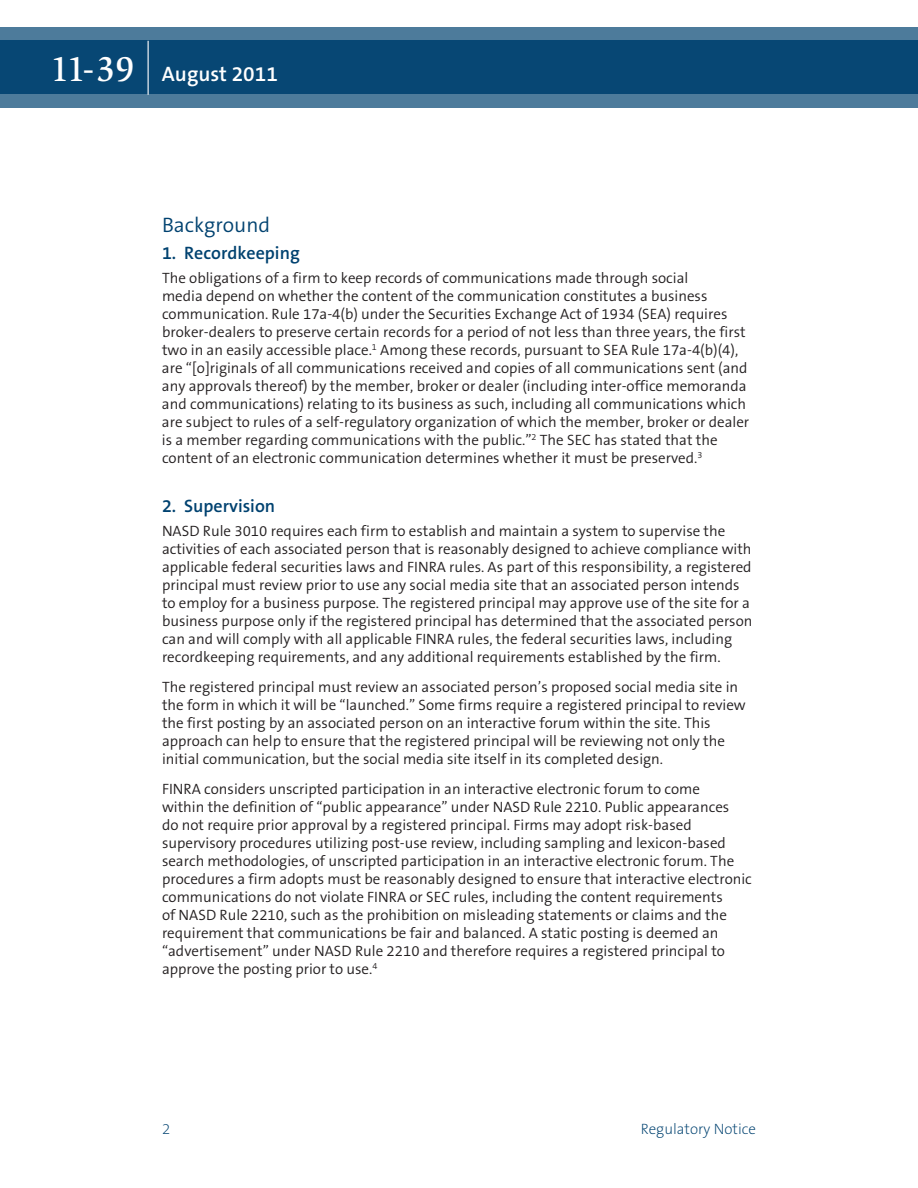
<style>
.page{position:relative;width:918px;height:1188px;background:#fff}
.page>*{position:absolute;margin:0;border:0;box-sizing:border-box;transform-origin:0 0}
.t1{font:600 21px "The Sans B6";color:#fff}
.t2{font:300 21px "The Sans B4";color:#004270}
.t3{font:600 18px "The Sans B6";color:#004270}
.t4{font:300 15px/18px "The Sans B4";color:#231f20}
.t5{font:200 15px "The Sans B2";color:#004270}
.s1{font-family:"Slimbach LT";font-weight:500;font-size:36px}
</style>
<div class="page">
<svg style="left:0;top:27px;width:917px;height:81px;background:#1e5881"></svg>
<hr style="left:148px;top:41px;width:1px;height:54px;background:#fff">
<hr style="left:917px;top:27px;width:1px;height:81px;background:#004270">
<h1 class="t1" style="left:51px;top:63px;width:229px"><span class="s1">11-39</span> August 2011</h1>
<h1 class="t2" style="left:162px;top:213px;width:110px">Background</h1>
<p class="t3" style="left:162px;top:243px;width:139px">1. Recordkeeping</p>
<p class="t4" style="left:162px;top:270px;width:589px">The obligations of a firm to keep records of communications made through social<br>media depend on whether the content of the communication constitutes a business communication. Rule 17a-4(b) under the Securities Exchange Act of 1934 (SEA) requires broker-dealers to preserve certain records for a period of not less than three years, the first two in an easily accessible place.<sup>1</sup> Among these records, pursuant to SEA Rule 17a-4(b)(4), are “[o]riginals of all communications received and copies of all communications sent (and any approvals thereof) by the member, broker or dealer (including inter-office memoranda and communications) relating to its business as such, including all communications which are subject to rules of a self-regulatory organization of which the member, broker or dealer is a member regarding communications with the public.”<sup>2</sup> The SEC has stated that the content of an electronic communication determines whether it must be preserved.<sup>3</sup></p>
<p class="t3" style="left:162px;top:496px;width:115px">2. Supervision</p>
<p class="t4" style="left:162px;top:522px;width:592px">NASD Rule 3010 requires each firm to establish and maintain a system to supervise the activities of each associated person that is reasonably designed to achieve compliance with applicable federal securities laws and FINRA rules. As part of this responsibility, a registered principal must review prior to use any social media site that an associated person intends to employ for a business purpose. The registered principal may approve use of the site for a business purpose only if the registered principal has determined that the associated person can and will comply with all applicable FINRA rules, the federal securities laws, including recordkeeping requirements, and any additional requirements established by the firm.</p>
<p class="t4" style="left:162px;top:678px;width:585px">The registered principal must review an associated person’s proposed social media site in the form in which it will be “launched.” Some firms require a registered principal to review the first posting by an associated person on an interactive forum within the site. This approach can help to ensure that the registered principal will be reviewing not only the initial communication, but the social media site itself in its completed design.</p>
<p class="t4" style="left:162px;top:780px;width:591px">FINRA considers unscripted participation in an interactive electronic forum to come<br>within the definition of “public appearance” under NASD Rule 2210. Public appearances<br>do not require prior approval by a registered principal. Firms may adopt risk-based supervisory procedures utilizing post-use review, including sampling and lexicon-based search methodologies, of unscripted participation in an interactive electronic forum. The procedures a firm adopts must be reasonably designed to ensure that interactive electronic communications do not violate FINRA or SEC rules, including the content requirements<br>of NASD Rule 2210, such as the prohibition on misleading statements or claims and the requirement that communications be fair and balanced. A static posting is deemed an “advertisement” under NASD Rule 2210 and therefore requires a registered principal to approve the posting prior to use.<sup>4</sup></p>
<p class="t5" style="left:162px;top:1121px;width:10px">2</p>
<p class="t5" style="left:641px;top:1121px;width:117px">Regulatory Notice</p>
</div>
